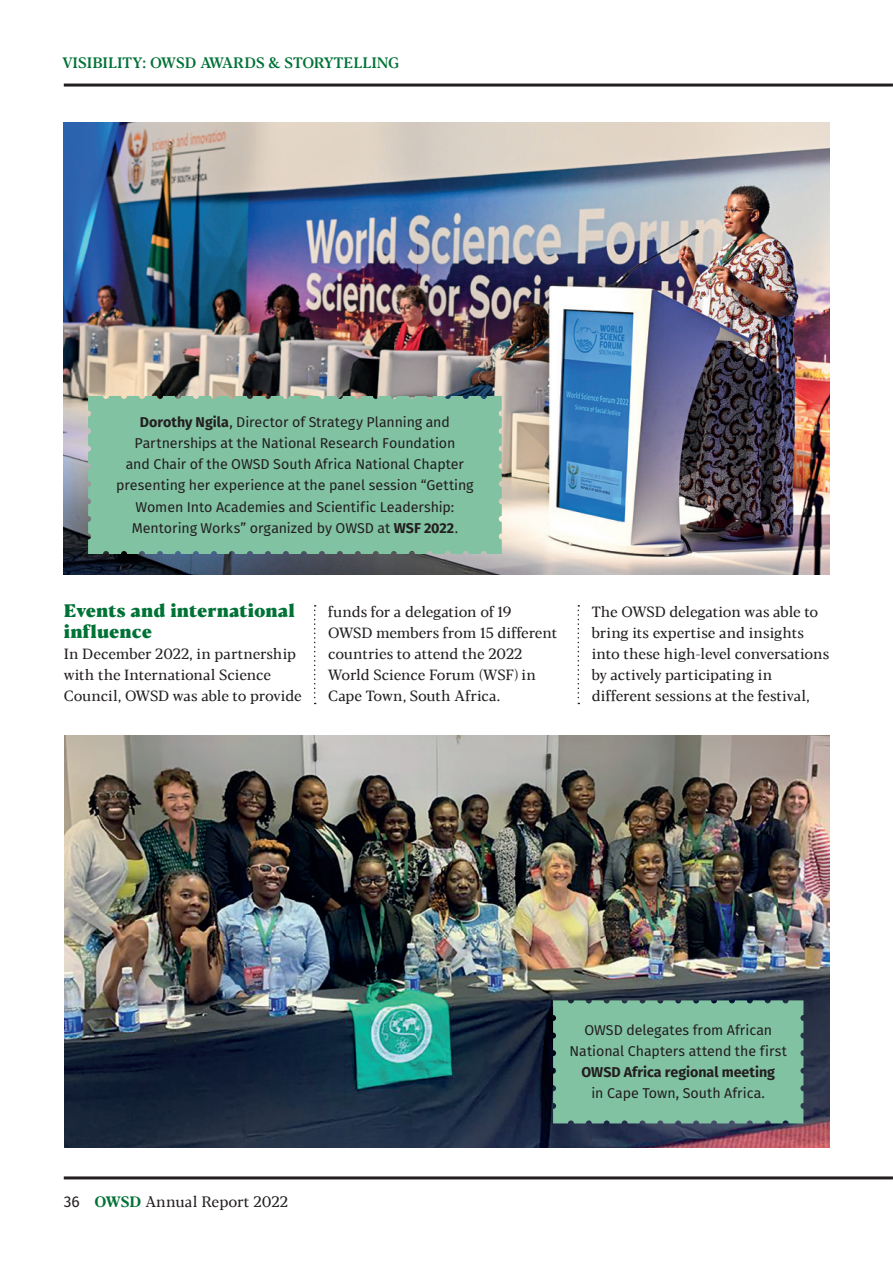
<style>
.page{position:relative;width:893px;height:1263px;background:#fff}
.page>*{position:absolute;margin:0;border:0;box-sizing:border-box;transform-origin:0 0}
.t1{font:800 18px/21px "Blacker Text";color:#007236}
.t2{font:500 15px "Blacker Text";color:#007236}
.t3{font:15px "Blacker Text";color:#231f20}
.t4{font:14.7px/21px "Blacker Text";letter-spacing:-.01em;color:#231f20}
.t5{font:14.25px/21px "Fira Sans";color:#231f20;text-align:center}
.t6{font:700 14.25px "Fira Sans";color:#231f20}
.s1{font-weight:700}
.s2{font-family:"Fira Sans";font-size:15.6px}
.s3{font-weight:700;color:#007236}
</style>
<div class="page">
<hr style="left:64px;top:1176px;width:829px;height:3px;background:#231f20">
<hr style="left:64px;top:84px;width:829px;height:3px;background:#231f20">
<img style="left:64px;top:122px;width:765px;height:453px">
<img style="left:65px;top:736px;width:765px;height:411px">
<div style="left:88px;top:396px;width:414px;height:158px;background:#81c2a2"></div>
<div style="left:553px;top:1000px;width:250px;height:123px;background:#81c2a2"></div>
<svg style="left:314px;top:605px;width:2px;height:99px"></svg>
<svg style="left:578px;top:605px;width:1px;height:99px"></svg>
<p class="t2" style="left:62px;top:54px;width:339px">VISIBILITY: OWSD AWARDS &amp; STORYTELLING</p>
<p class="t5" style="left:116px;top:412px;width:359px"><span class="s1">Dorothy Ngila</span>, Director of Strategy Planning and Partnerships at the National Research Foundation<br>and Chair of the OWSD South Africa National Chapter presenting her experience at the panel session “Getting Women Into Academies and Scientific Leadership:<br>Mentoring Works” organized by OWSD at <span class="s1">WSF 2022</span>.</p>
<p class="t1" style="left:64px;top:601px;width:233px">Events and international influence</p>
<p class="t4" style="left:64px;top:644px;width:240px">In December 2022, in partnership with the International Science<br>Council, OWSD was able to provide</p>
<p class="t4" style="left:328px;top:602px;width:231px">funds for a delegation of 19<br>OWSD members from 15 different countries to attend the 2022<br>World Science Forum (WSF) in<br>Cape Town, South Africa.</p>
<p class="t4" style="left:592px;top:602px;width:239px">The OWSD delegation was able to bring its expertise and insights into these high-level conversations by actively participating in different sessions at the festival,</p>
<p class="t3" style="left:64px;top:1193px;width:226px"><span class="s2">36</span> <span class="s3">OWSD</span> Annual Report 2022</p>
<p class="t5" style="left:570px;top:1019px;width:219px">OWSD delegates from African<br>National Chapters attend the first</p>
<p class="t6" style="left:581px;top:1060px;width:195px">OWSD Africa regional meeting</p>
<p class="t5" style="left:591px;top:1082px;width:175px">in Cape Town, South Africa.</p>
</div>
